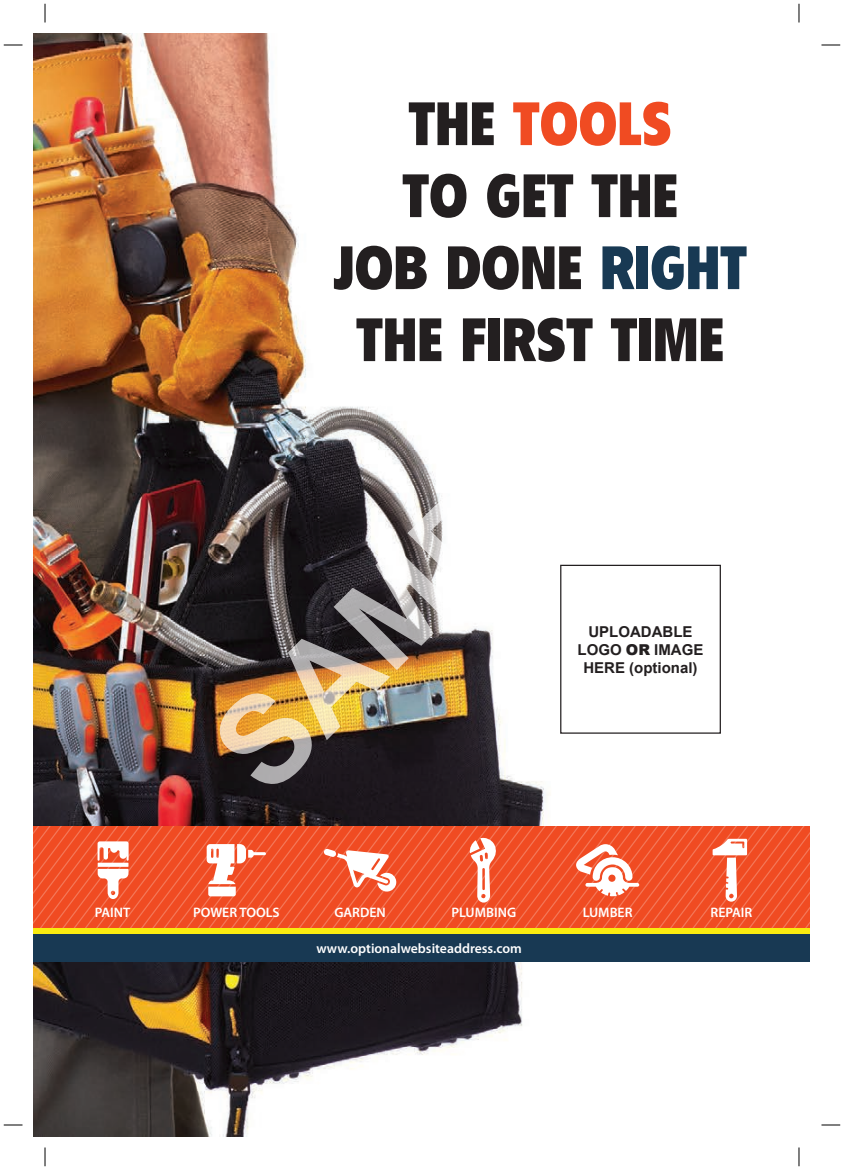
<style>
.page{position:relative;width:844px;height:1170px;background:#fff}
.page>*{position:absolute;margin:0;border:0;box-sizing:border-box;transform-origin:0 0}
.t1{font:700 125px "Arial";color:rgb(255 255 255/.65)}
.t2{font:900 condensed 60px/72px "Flyer LT Std";color:#231f20;text-align:center}
.t3{font:700 15px/18px "Arial";color:#231f20;text-align:center}
.t4{font:600 13.75px "Myriad Pro";color:#fff}
.s1{color:#f04b22}
.s2{color:#183953}
.s3{font-weight:900}
</style>
<div class="page">
<img style="left:34px;top:34px;width:525px;height:1102px">
<svg style="left:34px;top:827px;width:776px;height:101px;background:#f1603b"></svg>
<div style="left:34px;top:934px;width:776px;height:28px;background:#183953"></div>
<div style="left:34px;top:928px;width:776px;height:6px;background:#f9eb0f"></div>
<div style="left:560px;top:565px;width:161px;height:169px;border:1px solid #231f20"></div>
<svg style="left:4px;top:44px;width:18px;height:2px"></svg>
<svg style="left:821px;top:44px;width:19px;height:2px"></svg>
<svg style="left:4px;top:1124px;width:18px;height:2px"></svg>
<svg style="left:821px;top:1124px;width:19px;height:2px"></svg>
<svg style="left:44px;top:4px;width:2px;height:18px"></svg>
<svg style="left:44px;top:1148px;width:2px;height:18px"></svg>
<svg style="left:798px;top:4px;width:2px;height:18px"></svg>
<svg style="left:798px;top:1148px;width:2px;height:18px"></svg>
<h2 class="t2" style="left:333px;top:88px;width:415px">THE <span class="s1">TOOLS<br></span>TO GET THE<br>JOB DONE <span class="s2">RIGHT<br></span>THE FIRST TIME</h2>
<h1 class="t1" style="left:178px;top:710px;width:522px;rotate:-45deg">SAMPLE</h1>
<p class="t3" style="left:577px;top:623px;width:127px">UPLOADABLE<br>LOGO <span class="s3">OR</span> IMAGE<br>HERE (optional)</p>
<p class="t4" style="left:95px;top:905px;width:37px">PAINT</p>
<p class="t4" style="left:193px;top:905px;width:88px">POWER TOOLS</p>
<p class="t4" style="left:334px;top:905px;width:53px">GARDEN</p>
<p class="t4" style="left:451px;top:905px;width:66px">PLUMBING</p>
<p class="t4" style="left:583px;top:905px;width:51px">LUMBER</p>
<p class="t4" style="left:710px;top:905px;width:43px">REPAIR</p>
<p class="t4" style="left:316px;top:941px;width:207px">www.optionalwebsiteaddress.com</p>
</div>
